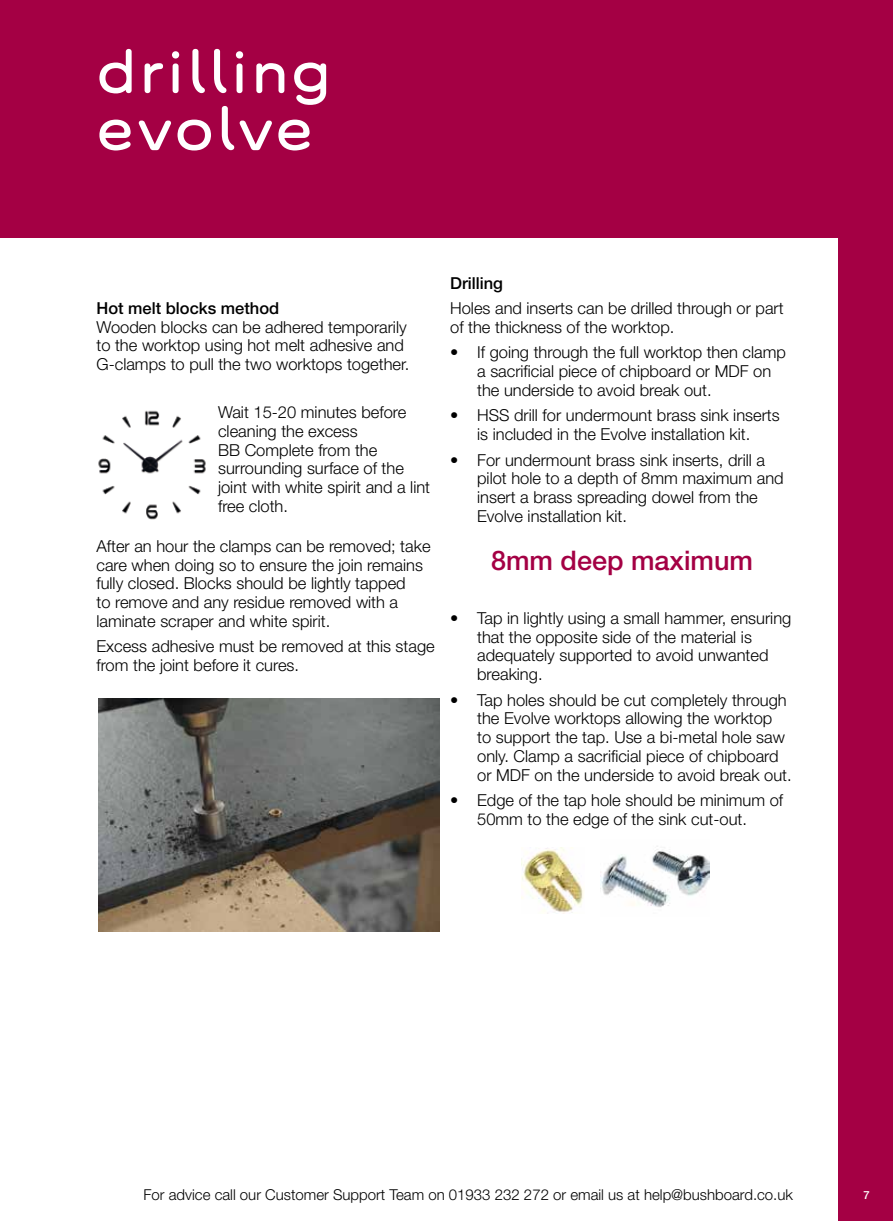
<style>
.page{position:relative;width:893px;height:1221px;background:#fff}
.page>*{position:absolute;margin:0;border:0;box-sizing:border-box;transform-origin:0 0}
.t1{font:54px/57px "Grover";color:#fff}
.t2{font:500 27px "Helvetica Neue LT Std";color:#a40044}
.t3{font:300 16.5px/18.8px "Helvetica Neue LT Std";color:#000}
.t4{font:500 16.5px "Helvetica Neue LT Std";color:#000}
.t5{font:300 15px "Helvetica Neue LT Std";color:#000}
.t6{font:500 11.25px "Helvetica Neue LT Std";color:#fff}
</style>
<div class="page">
<div style="left:0;top:0;width:893px;height:1220px;background:#a40044"></div>
<div style="left:0;top:238px;width:838px;height:982px;background:#fff"></div>
<img style="left:98px;top:410px;width:108px;height:110px">
<img style="left:601px;top:846px;width:108px;height:62px">
<img style="left:522px;top:847px;width:62px;height:66px">
<img style="left:98px;top:698px;width:341px;height:233px">
<h1 class="t1" style="left:95px;top:44px;width:238px">drilling evolve</h1>
<p class="t4" style="left:96px;top:298px;width:184px">Hot melt blocks method</p>
<p class="t3" style="left:96px;top:317px;width:314px">Wooden blocks can be adhered temporarily to the worktop using hot melt adhesive and<br>G-clamps to pull the two worktops together.</p>
<p class="t3" style="left:218px;top:402px;width:214px">Wait 15-20 minutes before cleaning the excess<br>BB Complete from the surrounding surface of the joint with white spirit and a lint free cloth.</p>
<p class="t3" style="left:96px;top:536px;width:336px">After an hour the clamps can be removed; take care when doing so to ensure the join remains fully closed. Blocks should be lightly tapped<br>to remove and any residue removed with a laminate scraper and white spirit.</p>
<p class="t3" style="left:96px;top:636px;width:340px">Excess adhesive must be removed at this stage from the joint before it cures.</p>
<p class="t4" style="left:450px;top:273px;width:54px">Drilling</p>
<p class="t3" style="left:450px;top:298px;width:335px">Holes and inserts can be drilled through or part of the thickness of the worktop.</p>
<p class="t3" style="left:477px;top:343px;width:310px;text-indent:-27px">• If going through the full worktop then clamp a sacrificial piece of chipboard or MDF on the underside to avoid break out.</p>
<p class="t3" style="left:450px;top:406px;width:331px;text-align:center">• HSS drill for undermount brass sink inserts is included in the Evolve installation kit.</p>
<p class="t3" style="left:477px;top:450px;width:308px;text-indent:-27px">• For undermount brass sink inserts, drill a pilot hole to a depth of 8mm maximum and insert a brass spreading dowel from the Evolve installation kit.</p>
<h2 class="t2" style="left:491px;top:544px;width:264px">8mm deep maximum</h2>
<p class="t3" style="left:477px;top:608px;width:316px;text-indent:-27px">• Tap in lightly using a small hammer, ensuring that the opposite side of the material is adequately supported to avoid unwanted breaking.</p>
<p class="t3" style="left:477px;top:690px;width:316px;text-indent:-27px">• Tap holes should be cut completely through the Evolve worktops allowing the worktop<br>to support the tap. Use a bi-metal hole saw only. Clamp a sacrificial piece of chipboard or MDF on the underside to avoid break out.</p>
<p class="t3" style="left:450px;top:790px;width:334px;text-align:center">• Edge of the tap hole should be minimum of<br>50mm to the edge of the sink cut-out.</p>
<p class="t5" style="left:144px;top:1185px;width:651px">For advice call our Customer Support Team on 01933 232 272 or email us at help@bushboard.co.uk</p>
<p class="t6" style="left:863px;top:1188px;width:8px">7</p>
</div>
